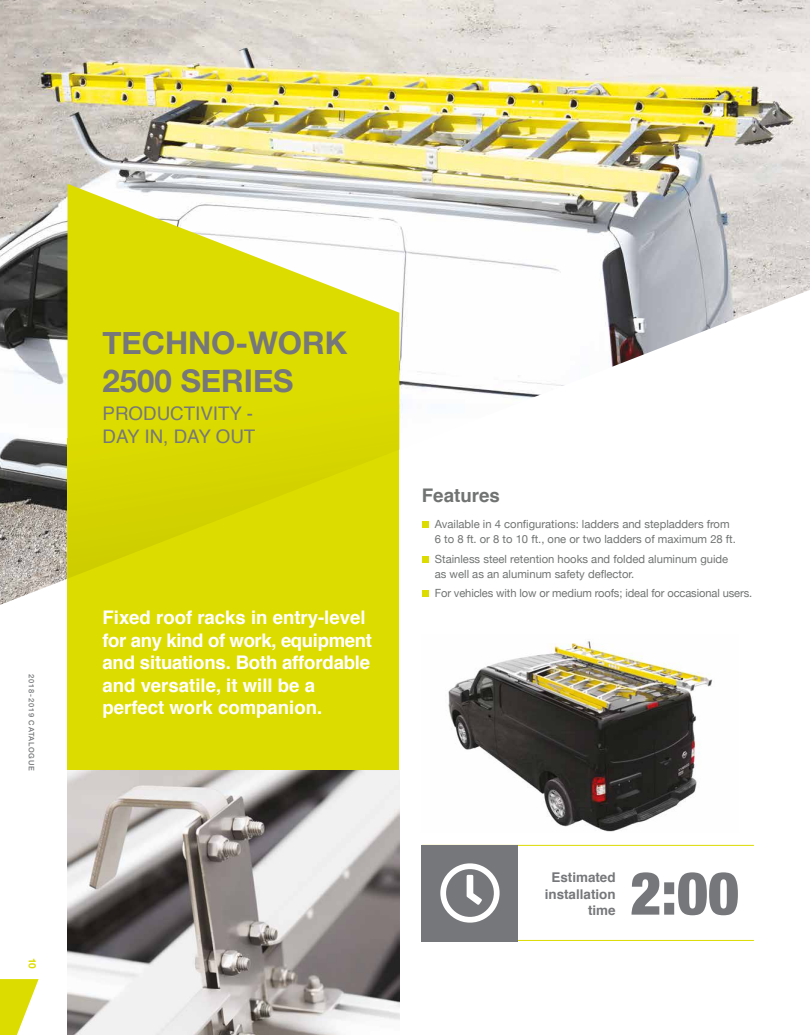
<style>
.page{position:relative;width:810px;height:1035px;background:#fff}
.page>*{position:absolute;margin:0;border:0;box-sizing:border-box;transform-origin:0 0}
.t1{font:900 condensed 59.75px "Helvetica Neue";color:#76777a}
.t2{font:700 31.25px/37.5px "Helvetica Neue";color:#76777a}
.t3{font:700 18.75px/22.5px "Helvetica";color:#fff}
.t4{font:18.75px/22.5px "Helvetica";color:#76777a}
.t5{font:700 18.75px "Helvetica";color:#717373}
.t6{font:700 13.38px/16.1px "Helvetica";color:#76777a;text-align:right}
.t7{font:11.25px/15px "Helvetica Neue";color:#717373}
.t8{font:700 10px "Helvetica Neue";color:#dddc00}
.t9{font:500 7.5px "Helvetica Neue";letter-spacing:.1em;color:#76777a}
</style>
<div class="page">
<svg style="left:0;top:979px;width:39px;height:56px"></svg>
<img style="left:0;top:0;width:810px;height:605px">
<div style="left:68px;top:439px;width:331px;height:346px;background:#dddc00"></div>
<img style="left:67px;top:771px;width:332px;height:264px">
<div style="left:422px;top:521px;width:7px;height:7px;background:#dddc00"></div>
<div style="left:422px;top:556px;width:7px;height:7px;background:#dddc00"></div>
<div style="left:422px;top:590px;width:7px;height:7px;background:#dddc00"></div>
<hr style="left:422px;top:940px;width:332px;height:1px;background:#dddc00">
<hr style="left:422px;top:845px;width:332px;height:1px;background:#dddc00">
<div style="left:422px;top:845px;width:96px;height:96px;background:#76777a"></div>
<svg style="left:440px;top:863px;width:60px;height:60px"></svg>
<img style="left:448px;top:641px;width:265px;height:191px">
<img style="left:68px;top:184px;width:331px;height:394px">
<p class="t9" style="left:38px;top:674px;width:98px;rotate:90deg">2018-2019 CATALOGUE</p>
<p class="t8" style="left:40px;top:958px;width:13px;rotate:90deg">10</p>
<h2 class="t2" style="left:103px;top:325px;width:246px">TECHNO-WORK<br>2500 SERIES</h2>
<h3 class="t4" style="left:103px;top:403px;width:154px">PRODUCTIVITY -<br>DAY IN, DAY OUT</h3>
<h3 class="t3" style="left:103px;top:607px;width:271px">Fixed roof racks in entry-level for any kind of work, equipment and situations. Both affordable and versatile, it will be a perfect work companion.</h3>
<h3 class="t5" style="left:422px;top:480px;width:80px">Features</h3>
<p class="t7" style="left:435px;top:517px;width:303px">Available in 4 configurations: ladders and stepladders from<br>6 to 8 ft. or 8 to 10 ft., one or two ladders of maximum 28 ft.</p>
<p class="t7" style="left:435px;top:552px;width:295px">Stainless steel retention hooks and folded aluminum guide as well as an aluminum safety deflector.</p>
<p class="t7" style="left:435px;top:586px;width:319px">For vehicles with low or medium roofs; ideal for occasional users.</p>
<p class="t6" style="left:545px;top:870px;width:72px">Estimated installation time</p>
<h1 class="t1" style="left:630px;top:844px;width:110px">2:00</h1>
</div>
